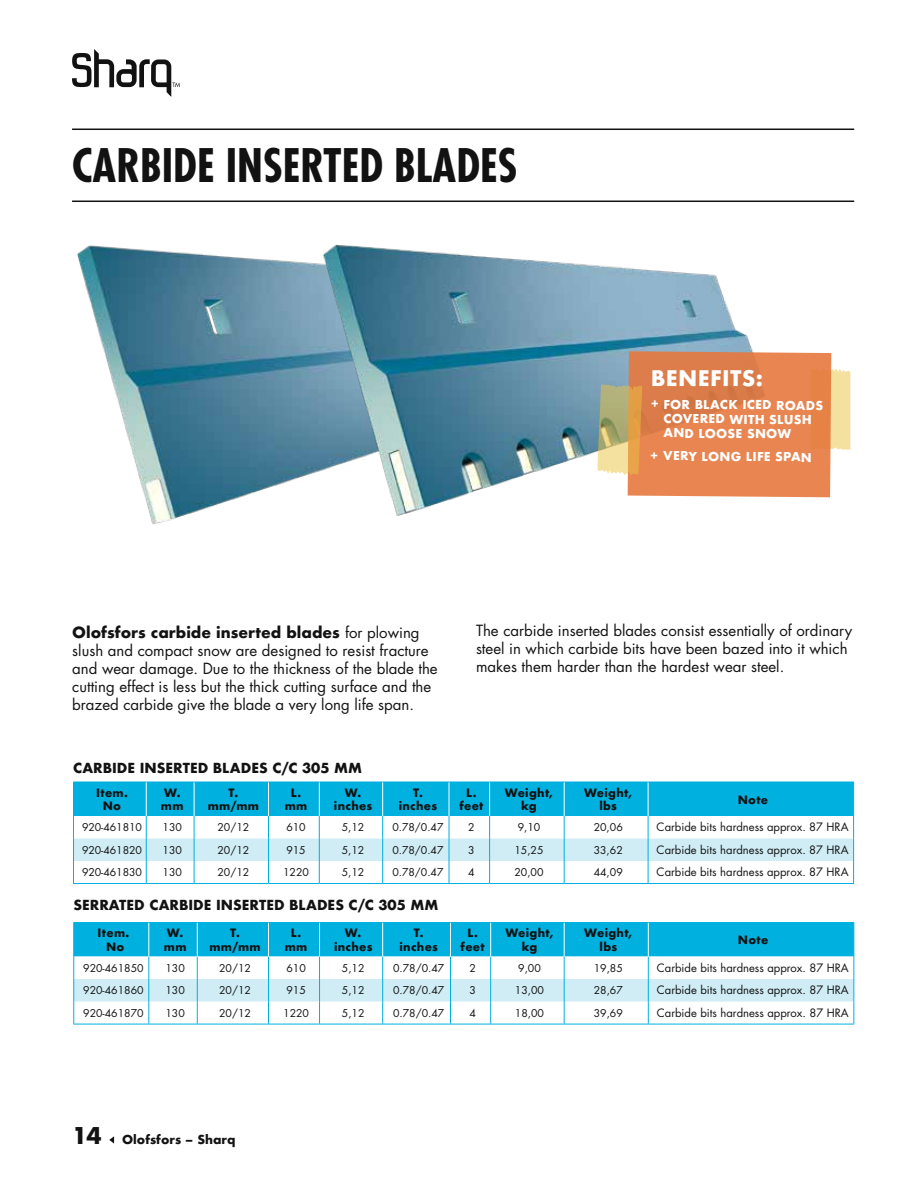
<style>
.page{position:relative;width:918px;height:1188px;background:#fff}
.page>*{position:absolute;margin:0;border:0;box-sizing:border-box;transform-origin:0 0}
.t1{font:700 condensed 45px "Futura";color:#121212}
.t2{font:700 21px "Futura";color:#fff}
.t3{font:15px/18px "Futura";color:#121212}
.t4{font:700 13.5px "Futura";color:#121212}
.t5{font:700 12px/14.4px "Futura";letter-spacing:.02em;color:#fff}
.t6{font:700 12px "Futura";color:#121212}
.t7{font:11.25px "Futura";color:#121212}
.t8{font:700 11.25px/13.5px "Futura";letter-spacing:.025em;color:#121212;text-align:center}
.t9{font:10.5px "Futura";color:#121212}
.s1{font-weight:700}
.s2{font-size:22.5px}
</style>
<div class="page">
<svg style="left:109px;top:1136px;width:5px;height:8px"></svg>
<hr style="left:72px;top:201px;width:782px;height:1px;background:#121212">
<hr style="left:72px;top:129px;width:782px;height:1px;background:#121212">
<svg style="left:72px;top:49px;width:108px;height:48px"></svg>
<svg style="left:73px;top:782px;width:781px;height:101px"></svg>
<hr style="left:146px;top:782px;width:1px;height:34px;background:#fff">
<hr style="left:194px;top:782px;width:1px;height:34px;background:#fff">
<hr style="left:268px;top:782px;width:1px;height:34px;background:#fff">
<hr style="left:319px;top:782px;width:1px;height:34px;background:#fff">
<hr style="left:382px;top:782px;width:1px;height:34px;background:#fff">
<hr style="left:449px;top:782px;width:1px;height:34px;background:#fff">
<hr style="left:489px;top:782px;width:1px;height:34px;background:#fff">
<hr style="left:564px;top:782px;width:1px;height:34px;background:#fff">
<hr style="left:853px;top:782px;width:1px;height:34px;background:#00b0df">
<hr style="left:73px;top:883px;width:73px;height:1px;background:#00b0df">
<hr style="left:146px;top:883px;width:48px;height:1px;background:#00b0df">
<hr style="left:194px;top:883px;width:75px;height:1px;background:#00b0df">
<hr style="left:269px;top:883px;width:50px;height:1px;background:#00b0df">
<hr style="left:319px;top:883px;width:64px;height:1px;background:#00b0df">
<hr style="left:383px;top:883px;width:66px;height:1px;background:#00b0df">
<hr style="left:449px;top:883px;width:41px;height:1px;background:#00b0df">
<hr style="left:490px;top:883px;width:74px;height:1px;background:#00b0df">
<hr style="left:564px;top:883px;width:84px;height:1px;background:#00b0df">
<hr style="left:648px;top:883px;width:206px;height:1px;background:#00b0df">
<hr style="left:648px;top:782px;width:1px;height:34px;background:#fff">
<hr style="left:73px;top:922px;width:76px;height:1px;background:#00b0df">
<hr style="left:149px;top:922px;width:48px;height:1px;background:#00b0df">
<hr style="left:197px;top:922px;width:72px;height:1px;background:#00b0df">
<hr style="left:269px;top:922px;width:51px;height:1px;background:#00b0df">
<hr style="left:320px;top:922px;width:63px;height:1px;background:#00b0df">
<hr style="left:383px;top:922px;width:67px;height:1px;background:#00b0df">
<hr style="left:450px;top:922px;width:41px;height:1px;background:#00b0df">
<hr style="left:491px;top:922px;width:73px;height:1px;background:#00b0df">
<hr style="left:564px;top:922px;width:84px;height:1px;background:#00b0df">
<hr style="left:648px;top:922px;width:206px;height:1px;background:#00b0df">
<svg style="left:73px;top:923px;width:781px;height:101px"></svg>
<hr style="left:148px;top:923px;width:1px;height:34px;background:#fff">
<hr style="left:197px;top:923px;width:1px;height:34px;background:#fff">
<hr style="left:268px;top:923px;width:1px;height:34px;background:#fff">
<hr style="left:319px;top:923px;width:1px;height:34px;background:#fff">
<hr style="left:382px;top:923px;width:1px;height:34px;background:#fff">
<hr style="left:450px;top:923px;width:1px;height:34px;background:#fff">
<hr style="left:490px;top:923px;width:1px;height:34px;background:#fff">
<hr style="left:564px;top:923px;width:1px;height:34px;background:#fff">
<hr style="left:648px;top:1024px;width:206px;height:1px;background:#00b0df">
<hr style="left:853px;top:923px;width:1px;height:34px;background:#00b0df">
<hr style="left:73px;top:1024px;width:76px;height:1px;background:#00b0df">
<hr style="left:149px;top:1024px;width:48px;height:1px;background:#00b0df">
<hr style="left:197px;top:1024px;width:72px;height:1px;background:#00b0df">
<hr style="left:269px;top:1024px;width:51px;height:1px;background:#00b0df">
<hr style="left:320px;top:1024px;width:63px;height:1px;background:#00b0df">
<hr style="left:383px;top:1024px;width:67px;height:1px;background:#00b0df">
<hr style="left:450px;top:1024px;width:41px;height:1px;background:#00b0df">
<hr style="left:491px;top:1024px;width:73px;height:1px;background:#00b0df">
<hr style="left:564px;top:1024px;width:84px;height:1px;background:#00b0df">
<hr style="left:648px;top:923px;width:1px;height:34px;background:#fff">
<img style="left:72px;top:200px;width:244px;height:325px">
<img style="left:316px;top:200px;width:525px;height:316px">
<svg style="left:597px;top:351px;width:253px;height:146px;background:#e09464"></svg>
<h1 class="t1" style="left:72px;top:136px;width:447px">CARBIDE INSERTED BLADES</h1>
<h2 class="t2" style="left:651px;top:362px;width:113px;rotate:1deg">BENEFITS:</h2>
<p class="t5" style="left:663px;top:397px;width:161px;text-indent:-13px">+ FOR BLACK ICED ROADS<br>COVERED WITH SLUSH<br>AND LOOSE SNOW</p>
<p class="t5" style="left:650px;top:449px;width:163px">+ VERY LONG LIFE SPAN</p>
<p class="t3" style="left:72px;top:623px;width:367px"><span class="s1">Olofsfors carbide inserted blades</span> for plowing slush and compact snow are designed to resist fracture and wear damage. Due to the thickness of the blade the cutting effect is less but the thick cutting surface and the brazed carbide give the blade a very long life span.</p>
<p class="t4" style="left:73px;top:758px;width:290px">CARBIDE INSERTED BLADES C/C 305 MM</p>
<p class="t3" style="left:476px;top:621px;width:378px">The carbide inserted blades consist essentially of ordinary steel in which carbide bits have been bazed into it which makes them harder than the hardest wear steel.</p>
<p class="t8" style="left:96px;top:786px;width:33px">Item.<br>No</p>
<p class="t8" style="left:161px;top:786px;width:24px;text-align:left">W. mm</p>
<p class="t8" style="left:208px;top:786px;width:53px">T. mm/mm</p>
<p class="t8" style="left:285px;top:786px;width:24px">L. mm</p>
<p class="t8" style="left:334px;top:786px;width:40px">W. inches</p>
<p class="t8" style="left:399px;top:786px;width:40px">T. inches</p>
<p class="t8" style="left:459px;top:786px;width:26px">L. feet</p>
<p class="t8" style="left:505px;top:786px;width:50px">Weight, kg</p>
<p class="t8" style="left:584px;top:786px;width:50px">Weight, lbs</p>
<p class="t8" style="left:738px;top:793px;width:32px">Note</p>
<p class="t9" style="left:82px;top:820px;width:62px">920-461810</p>
<p class="t9" style="left:163px;top:820px;width:21px">130</p>
<p class="t9" style="left:218px;top:820px;width:33px">20/12</p>
<p class="t9" style="left:286px;top:820px;width:21px">610</p>
<p class="t9" style="left:342px;top:820px;width:24px">5,12</p>
<p class="t9" style="left:392px;top:820px;width:53px">0.78/0.47</p>
<p class="t9" style="left:468px;top:820px;width:8px">2</p>
<p class="t9" style="left:518px;top:820px;width:24px">9,10</p>
<p class="t9" style="left:594px;top:820px;width:31px">20,06</p>
<p class="t7" style="left:657px;top:819px;width:193px">Carbide bits hardness approx. 87 HRA</p>
<p class="t9" style="left:82px;top:843px;width:62px">920-461820</p>
<p class="t9" style="left:163px;top:843px;width:21px">130</p>
<p class="t9" style="left:218px;top:843px;width:33px">20/12</p>
<p class="t9" style="left:286px;top:843px;width:21px">915</p>
<p class="t9" style="left:342px;top:843px;width:24px">5,12</p>
<p class="t9" style="left:392px;top:843px;width:53px">0.78/0.47</p>
<p class="t9" style="left:468px;top:843px;width:8px">3</p>
<p class="t9" style="left:514px;top:843px;width:31px">15,25</p>
<p class="t9" style="left:594px;top:843px;width:31px">33,62</p>
<p class="t7" style="left:657px;top:842px;width:193px">Carbide bits hardness approx. 87 HRA</p>
<p class="t9" style="left:82px;top:865px;width:62px">920-461830</p>
<p class="t9" style="left:163px;top:865px;width:21px">130</p>
<p class="t9" style="left:218px;top:865px;width:33px">20/12</p>
<p class="t9" style="left:283px;top:865px;width:27px">1220</p>
<p class="t9" style="left:342px;top:865px;width:24px">5,12</p>
<p class="t9" style="left:392px;top:865px;width:53px">0.78/0.47</p>
<p class="t9" style="left:468px;top:865px;width:8px">4</p>
<p class="t9" style="left:514px;top:865px;width:31px">20,00</p>
<p class="t9" style="left:594px;top:865px;width:31px">44,09</p>
<p class="t7" style="left:657px;top:864px;width:193px">Carbide bits hardness approx. 87 HRA</p>
<p class="t4" style="left:73px;top:895px;width:367px">SERRATED CARBIDE INSERTED BLADES C/C 305 MM</p>
<p class="t8" style="left:97px;top:926px;width:33px">Item.<br>No</p>
<p class="t8" style="left:164px;top:926px;width:24px;text-align:left">W. mm</p>
<p class="t8" style="left:209px;top:926px;width:53px">T. mm/mm</p>
<p class="t8" style="left:285px;top:926px;width:24px">L. mm</p>
<p class="t8" style="left:334px;top:926px;width:40px">W. inches</p>
<p class="t8" style="left:400px;top:926px;width:40px">T. inches</p>
<p class="t8" style="left:461px;top:926px;width:26px">L. feet</p>
<p class="t8" style="left:505px;top:926px;width:50px">Weight, kg</p>
<p class="t8" style="left:584px;top:926px;width:50px">Weight, lbs</p>
<p class="t8" style="left:738px;top:933px;width:32px">Note</p>
<p class="t9" style="left:83px;top:961px;width:62px">920-461850</p>
<p class="t9" style="left:165px;top:961px;width:21px">130</p>
<p class="t9" style="left:219px;top:961px;width:33px">20/12</p>
<p class="t9" style="left:286px;top:961px;width:21px">610</p>
<p class="t9" style="left:342px;top:961px;width:24px">5,12</p>
<p class="t9" style="left:393px;top:961px;width:53px">0.78/0.47</p>
<p class="t9" style="left:469px;top:961px;width:8px">2</p>
<p class="t9" style="left:518px;top:961px;width:24px">9,00</p>
<p class="t9" style="left:594px;top:961px;width:31px">19,85</p>
<p class="t7" style="left:657px;top:960px;width:193px">Carbide bits hardness approx. 87 HRA</p>
<p class="t9" style="left:83px;top:983px;width:62px">920-461860</p>
<p class="t9" style="left:165px;top:983px;width:21px">130</p>
<p class="t9" style="left:219px;top:983px;width:33px">20/12</p>
<p class="t9" style="left:286px;top:983px;width:21px">915</p>
<p class="t9" style="left:342px;top:983px;width:24px">5,12</p>
<p class="t9" style="left:393px;top:983px;width:53px">0.78/0.47</p>
<p class="t9" style="left:469px;top:983px;width:8px">3</p>
<p class="t9" style="left:515px;top:983px;width:31px">13,00</p>
<p class="t9" style="left:594px;top:983px;width:31px">28,67</p>
<p class="t7" style="left:657px;top:982px;width:193px">Carbide bits hardness approx. 87 HRA</p>
<p class="t9" style="left:83px;top:1006px;width:62px">920-461870</p>
<p class="t9" style="left:165px;top:1006px;width:21px">130</p>
<p class="t9" style="left:219px;top:1006px;width:33px">20/12</p>
<p class="t9" style="left:283px;top:1006px;width:27px">1220</p>
<p class="t9" style="left:342px;top:1006px;width:24px">5,12</p>
<p class="t9" style="left:393px;top:1006px;width:53px">0.78/0.47</p>
<p class="t9" style="left:469px;top:1006px;width:8px">4</p>
<p class="t9" style="left:515px;top:1006px;width:31px">18,00</p>
<p class="t9" style="left:594px;top:1006px;width:31px">39,69</p>
<p class="t7" style="left:657px;top:1005px;width:193px">Carbide bits hardness approx. 87 HRA</p>
<p class="t6" style="left:72px;top:1130px;width:165px"><span class="s2">14</span> Olofsfors – Sharq</p>
</div>
